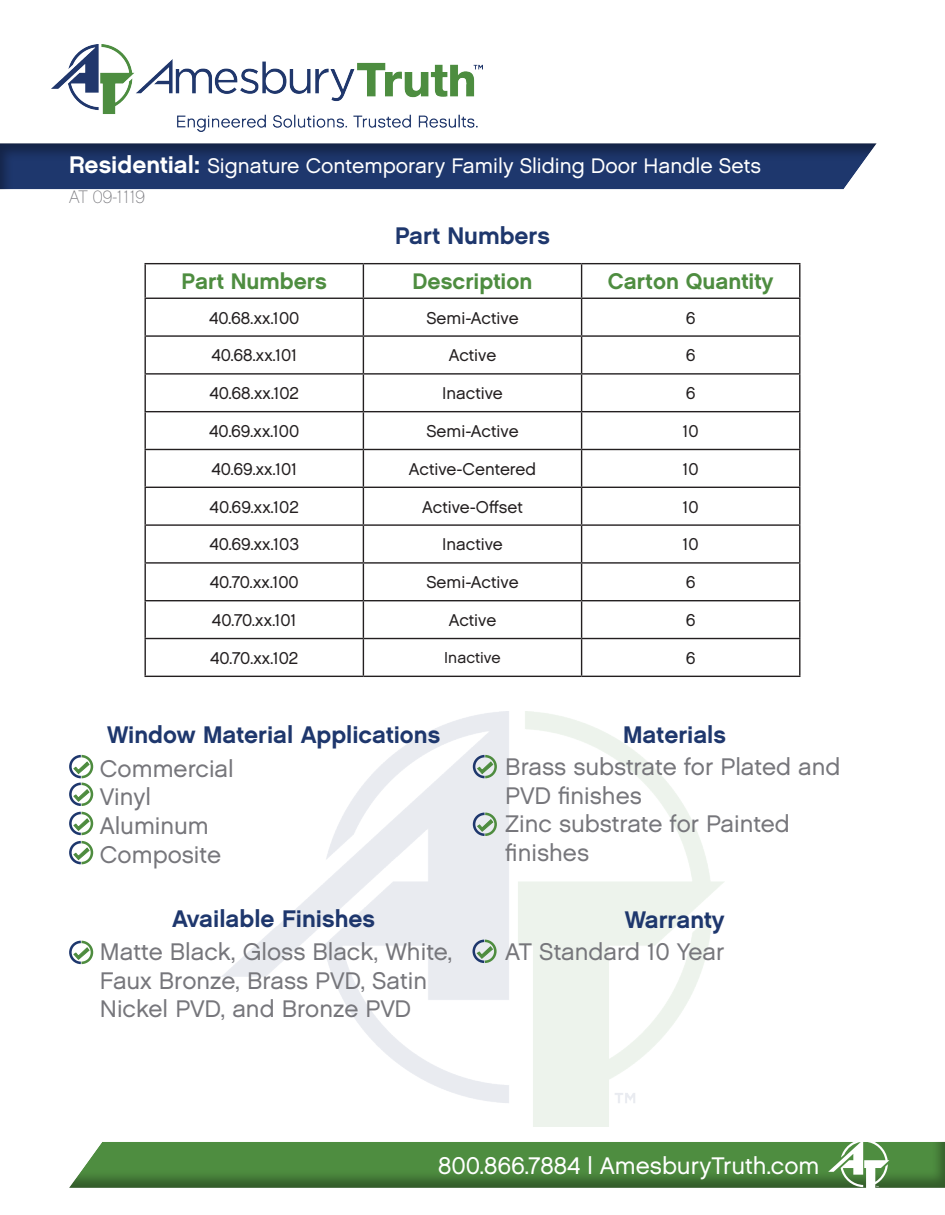
<style>
.page{position:relative;width:945px;height:1215px;background:#fff}
.page>*{position:absolute;margin:0;border:0;box-sizing:border-box;transform-origin:0 0}
.t1{font:24px/28.8px "Chalet London Nineteen Sixty";color:#76767b}
.t2{font:24px "Chalet New York Nineteen Sixty";color:#1e376d}
.t3{font:24px "Chalet London Nineteen Sixty";color:#fff}
.t4{font:22.5px "Chalet New York Nineteen Sixty";color:#4e8d40}
.t5{font:21px "Chalet London Nineteen Sixty";color:#fff}
.t6{font:18px "Chalet Paris Nineteen Sixty";color:#76767b}
.t7{font:16.95px "Chalet London Nineteen Sixty";color:#231f20}
.t8{font:15.75px "Chalet London Nineteen Sixty";color:#231f20}
.s1{font-family:"Chalet New York Nineteen Sixty";font-size:24px}
</style>
<div class="page">
<img style="left:51px;top:45px;width:431px;height:87px">
<div style="left:0;top:143px;width:878px;height:49px;background:#231f20;opacity:.4"></div>
<svg style="left:69px;top:1141px;width:876px;height:47px;background:#548b48"></svg>
<hr style="left:145px;top:263px;width:218px;height:1px;background:#231f20">
<hr style="left:145px;top:264px;width:1px;height:34px;background:#231f20">
<hr style="left:363px;top:263px;width:219px;height:1px;background:#231f20">
<hr style="left:363px;top:264px;width:1px;height:34px;background:#231f20">
<hr style="left:582px;top:263px;width:218px;height:1px;background:#231f20">
<hr style="left:581px;top:264px;width:1px;height:34px;background:#231f20">
<hr style="left:799px;top:264px;width:1px;height:34px;background:#231f20">
<hr style="left:145px;top:298px;width:218px;height:1px;background:#231f20">
<hr style="left:145px;top:299px;width:1px;height:36px;background:#231f20">
<hr style="left:363px;top:298px;width:219px;height:1px;background:#231f20">
<hr style="left:363px;top:299px;width:1px;height:36px;background:#231f20">
<hr style="left:582px;top:298px;width:218px;height:1px;background:#231f20">
<hr style="left:581px;top:299px;width:1px;height:36px;background:#231f20">
<hr style="left:799px;top:299px;width:1px;height:36px;background:#231f20">
<hr style="left:145px;top:335px;width:218px;height:2px;background:#231f20">
<hr style="left:145px;top:337px;width:1px;height:36px;background:#231f20">
<hr style="left:363px;top:335px;width:219px;height:2px;background:#231f20">
<hr style="left:363px;top:337px;width:1px;height:36px;background:#231f20">
<hr style="left:582px;top:335px;width:218px;height:2px;background:#231f20">
<hr style="left:581px;top:337px;width:1px;height:36px;background:#231f20">
<hr style="left:799px;top:337px;width:1px;height:36px;background:#231f20">
<hr style="left:145px;top:373px;width:218px;height:2px;background:#231f20">
<hr style="left:145px;top:375px;width:1px;height:36px;background:#231f20">
<hr style="left:363px;top:373px;width:219px;height:2px;background:#231f20">
<hr style="left:363px;top:375px;width:1px;height:36px;background:#231f20">
<hr style="left:582px;top:373px;width:218px;height:2px;background:#231f20">
<hr style="left:581px;top:375px;width:1px;height:36px;background:#231f20">
<hr style="left:799px;top:375px;width:1px;height:36px;background:#231f20">
<hr style="left:145px;top:411px;width:218px;height:1px;background:#231f20">
<hr style="left:145px;top:412px;width:1px;height:37px;background:#231f20">
<hr style="left:363px;top:411px;width:219px;height:1px;background:#231f20">
<hr style="left:363px;top:412px;width:1px;height:37px;background:#231f20">
<hr style="left:582px;top:411px;width:218px;height:1px;background:#231f20">
<hr style="left:581px;top:412px;width:1px;height:37px;background:#231f20">
<hr style="left:799px;top:412px;width:1px;height:37px;background:#231f20">
<hr style="left:145px;top:449px;width:218px;height:1px;background:#231f20">
<hr style="left:145px;top:450px;width:1px;height:37px;background:#231f20">
<hr style="left:363px;top:449px;width:219px;height:1px;background:#231f20">
<hr style="left:363px;top:450px;width:1px;height:37px;background:#231f20">
<hr style="left:582px;top:449px;width:218px;height:1px;background:#231f20">
<hr style="left:581px;top:450px;width:1px;height:37px;background:#231f20">
<hr style="left:799px;top:450px;width:1px;height:37px;background:#231f20">
<hr style="left:145px;top:487px;width:218px;height:1px;background:#231f20">
<hr style="left:145px;top:488px;width:1px;height:36px;background:#231f20">
<hr style="left:363px;top:487px;width:219px;height:1px;background:#231f20">
<hr style="left:363px;top:488px;width:1px;height:36px;background:#231f20">
<hr style="left:582px;top:487px;width:218px;height:1px;background:#231f20">
<hr style="left:581px;top:488px;width:1px;height:36px;background:#231f20">
<hr style="left:799px;top:488px;width:1px;height:36px;background:#231f20">
<hr style="left:145px;top:524px;width:218px;height:2px;background:#231f20">
<hr style="left:145px;top:526px;width:1px;height:36px;background:#231f20">
<hr style="left:363px;top:524px;width:219px;height:2px;background:#231f20">
<hr style="left:363px;top:526px;width:1px;height:36px;background:#231f20">
<hr style="left:582px;top:524px;width:218px;height:2px;background:#231f20">
<hr style="left:581px;top:526px;width:1px;height:36px;background:#231f20">
<hr style="left:799px;top:526px;width:1px;height:36px;background:#231f20">
<hr style="left:145px;top:562px;width:218px;height:2px;background:#231f20">
<hr style="left:145px;top:564px;width:1px;height:36px;background:#231f20">
<hr style="left:363px;top:562px;width:219px;height:2px;background:#231f20">
<hr style="left:363px;top:564px;width:1px;height:36px;background:#231f20">
<hr style="left:582px;top:562px;width:218px;height:2px;background:#231f20">
<hr style="left:581px;top:564px;width:1px;height:36px;background:#231f20">
<hr style="left:799px;top:564px;width:1px;height:36px;background:#231f20">
<hr style="left:145px;top:600px;width:218px;height:1px;background:#231f20">
<hr style="left:145px;top:601px;width:1px;height:37px;background:#231f20">
<hr style="left:363px;top:600px;width:219px;height:1px;background:#231f20">
<hr style="left:363px;top:601px;width:1px;height:37px;background:#231f20">
<hr style="left:582px;top:600px;width:218px;height:1px;background:#231f20">
<hr style="left:581px;top:601px;width:1px;height:37px;background:#231f20">
<hr style="left:799px;top:601px;width:1px;height:37px;background:#231f20">
<hr style="left:145px;top:638px;width:218px;height:1px;background:#231f20">
<hr style="left:145px;top:639px;width:1px;height:37px;background:#231f20">
<hr style="left:363px;top:638px;width:219px;height:1px;background:#231f20">
<hr style="left:363px;top:639px;width:1px;height:37px;background:#231f20">
<hr style="left:582px;top:638px;width:218px;height:1px;background:#231f20">
<hr style="left:581px;top:639px;width:1px;height:37px;background:#231f20">
<hr style="left:799px;top:639px;width:1px;height:37px;background:#231f20">
<hr style="left:145px;top:676px;width:218px;height:1px;background:#231f20">
<hr style="left:363px;top:676px;width:219px;height:1px;background:#231f20">
<hr style="left:582px;top:676px;width:218px;height:1px;background:#231f20">
<svg style="left:69px;top:940px;width:25px;height:25px"></svg>
<svg style="left:471px;top:938px;width:27px;height:26px"></svg>
<svg style="left:472px;top:754px;width:26px;height:26px"></svg>
<svg style="left:472px;top:811px;width:26px;height:26px"></svg>
<svg style="left:69px;top:754px;width:25px;height:111px"></svg>
<p class="t5" style="left:69px;top:152px;width:693px"><span class="s1">Residential:</span> Signature Contemporary Family Sliding Door Handle Sets</p>
<p class="t6" style="left:69px;top:187px;width:78px">AT 09-1119</p>
<p class="t2" style="left:395px;top:220px;width:156px">Part Numbers</p>
<p class="t4" style="left:182px;top:267px;width:147px">Part Numbers</p>
<p class="t4" style="left:413px;top:267px;width:121px">Description</p>
<p class="t4" style="left:608px;top:267px;width:167px">Carton Quantity</p>
<p class="t7" style="left:209px;top:307px;width:92px">40.68.xx.100</p>
<p class="t7" style="left:426px;top:307px;width:94px">Semi-Active</p>
<p class="t7" style="left:686px;top:307px;width:11px">6</p>
<p class="t7" style="left:211px;top:345px;width:87px">40.68.xx.101</p>
<p class="t7" style="left:449px;top:345px;width:49px">Active</p>
<p class="t7" style="left:686px;top:345px;width:11px">6</p>
<p class="t7" style="left:209px;top:383px;width:91px">40.68.xx.102</p>
<p class="t7" style="left:442px;top:383px;width:62px">Inactive</p>
<p class="t7" style="left:686px;top:383px;width:11px">6</p>
<p class="t7" style="left:209px;top:421px;width:92px">40.69.xx.100</p>
<p class="t7" style="left:426px;top:421px;width:94px">Semi-Active</p>
<p class="t7" style="left:683px;top:421px;width:17px">10</p>
<p class="t7" style="left:211px;top:459px;width:87px">40.69.xx.101</p>
<p class="t7" style="left:409px;top:459px;width:129px">Active-Centered</p>
<p class="t7" style="left:683px;top:459px;width:17px">10</p>
<p class="t7" style="left:210px;top:496px;width:91px">40.69.xx.102</p>
<p class="t7" style="left:422px;top:496px;width:102px">Active-Offset</p>
<p class="t7" style="left:683px;top:496px;width:17px">10</p>
<p class="t7" style="left:209px;top:534px;width:91px">40.69.xx.103</p>
<p class="t7" style="left:442px;top:534px;width:62px">Inactive</p>
<p class="t7" style="left:683px;top:534px;width:17px">10</p>
<p class="t7" style="left:210px;top:572px;width:91px">40.70.xx.100</p>
<p class="t7" style="left:426px;top:572px;width:94px">Semi-Active</p>
<p class="t7" style="left:686px;top:572px;width:11px">6</p>
<p class="t7" style="left:212px;top:610px;width:86px">40.70.xx.101</p>
<p class="t7" style="left:449px;top:610px;width:49px">Active</p>
<p class="t7" style="left:686px;top:610px;width:11px">6</p>
<p class="t7" style="left:210px;top:648px;width:90px">40.70.xx.102</p>
<p class="t8" style="left:444px;top:648px;width:58px">Inactive</p>
<p class="t7" style="left:686px;top:648px;width:11px">6</p>
<p class="t2" style="left:107px;top:719px;width:335px">Window Material Applications</p>
<p class="t2" style="left:623px;top:719px;width:104px">Materials</p>
<p class="t1" style="left:100px;top:754px;width:136px">Commercial</p>
<p class="t1" style="left:100px;top:783px;width:53px">Vinyl</p>
<p class="t1" style="left:100px;top:811px;width:110px">Aluminum</p>
<p class="t1" style="left:100px;top:840px;width:123px">Composite</p>
<p class="t1" style="left:505px;top:752px;width:337px">Brass substrate for Plated and<br>PVD finishes</p>
<p class="t1" style="left:505px;top:810px;width:286px">Zinc substrate for Painted finishes</p>
<p class="t2" style="left:172px;top:903px;width:205px">Available Finishes</p>
<p class="t2" style="left:625px;top:904px;width:101px">Warranty</p>
<p class="t1" style="left:100px;top:937px;width:354px">Matte Black, Gloss Black, White,<br>Faux Bronze, Brass PVD, Satin<br>Nickel PVD, and Bronze PVD</p>
<p class="t1" style="left:505px;top:937px;width:221px">AT Standard 10 Year</p>
<p class="t3" style="left:438px;top:1151px;width:383px">800.866.7884 | AmesburyTruth.com</p>
</div>
